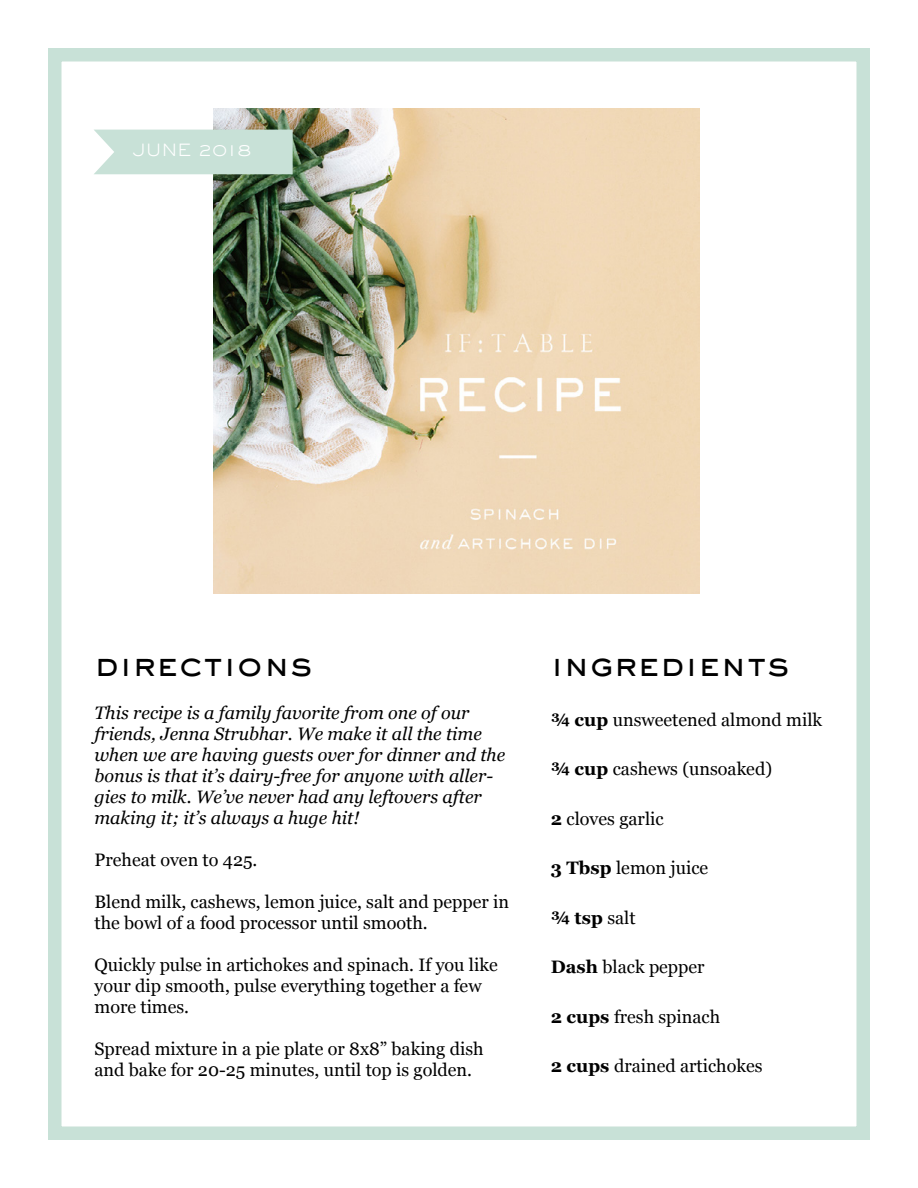
<style>
.page{position:relative;width:918px;height:1188px;background:#fff}
.page>*{position:absolute;margin:0;border:0;box-sizing:border-box;transform-origin:0 0}
.t1{font:33px "Sackers Gothic Medium AT";color:#000}
.t2{font:18px/21px "Georgia";color:#000}
.t3{font:italic 18px/21px "Georgia";color:#000}
.t4{font:700 18px "Georgia";color:#000}
.t5{font:16.5px "Sackers Gothic Light AT";color:#fff}
.s1{font-weight:700}
.s2{font-weight:400}
</style>
<div class="page">
<div style="left:48px;top:48px;width:822px;height:1092px;border:14px solid #c8e1d7"></div>
<img style="left:214px;top:108px;width:486px;height:486px">
<div style="left:94px;top:130px;width:199px;height:44px;background:#c8e1d7"></div>
<p class="t5" style="left:132px;top:139px;width:121px">JUNE 2018</p>
<h1 class="t1" style="left:94px;top:642px;width:220px">directions</h1>
<p class="t3" style="left:94px;top:702px;width:412px">This recipe is a family favorite from one of our friends, Jenna Strubhar. We make it all the time when we are having guests over for dinner and the bonus is that it’s dairy-free for anyone with aller&shy;gies to milk. We’ve never had any leftovers after making it; it’s always a huge hit!</p>
<p class="t2" style="left:94px;top:849px;width:165px">Preheat oven to 425.</p>
<p class="t2" style="left:94px;top:891px;width:416px">Blend milk, cashews, lemon juice, salt and pepper in the bowl of a food processor until smooth.</p>
<p class="t2" style="left:94px;top:954px;width:405px">Quickly pulse in artichokes and spinach. If you like your dip smooth, pulse everything together a few more times.</p>
<p class="t2" style="left:94px;top:1038px;width:391px">Spread mixture in a pie plate or 8x8” baking dish and bake for 20-25 minutes, until top is golden.</p>
<h1 class="t1" style="left:551px;top:642px;width:240px">ingredients</h1>
<p class="t2" style="left:551px;top:708px;width:273px"><span class="s1">¾ cup</span> unsweetened almond milk</p>
<p class="t2" style="left:551px;top:758px;width:223px"><span class="s1">¾ cup</span> cashews (unsoaked)</p>
<p class="t2" style="left:551px;top:807px;width:114px"><span class="s1">2</span> cloves garlic</p>
<p class="t2" style="left:551px;top:857px;width:159px"><span class="s1">3 Tbsp</span> lemon juice</p>
<p class="t4" style="left:551px;top:904px;width:86px">¾ tsp <span class="s2">salt</span></p>
<p class="t2" style="left:551px;top:956px;width:155px"><span class="s1">Dash</span> black pepper</p>
<p class="t2" style="left:551px;top:1005px;width:171px"><span class="s1">2 cups</span> fresh spinach</p>
<p class="t2" style="left:551px;top:1055px;width:213px"><span class="s1">2 cups</span> drained artichokes</p>
</div>
